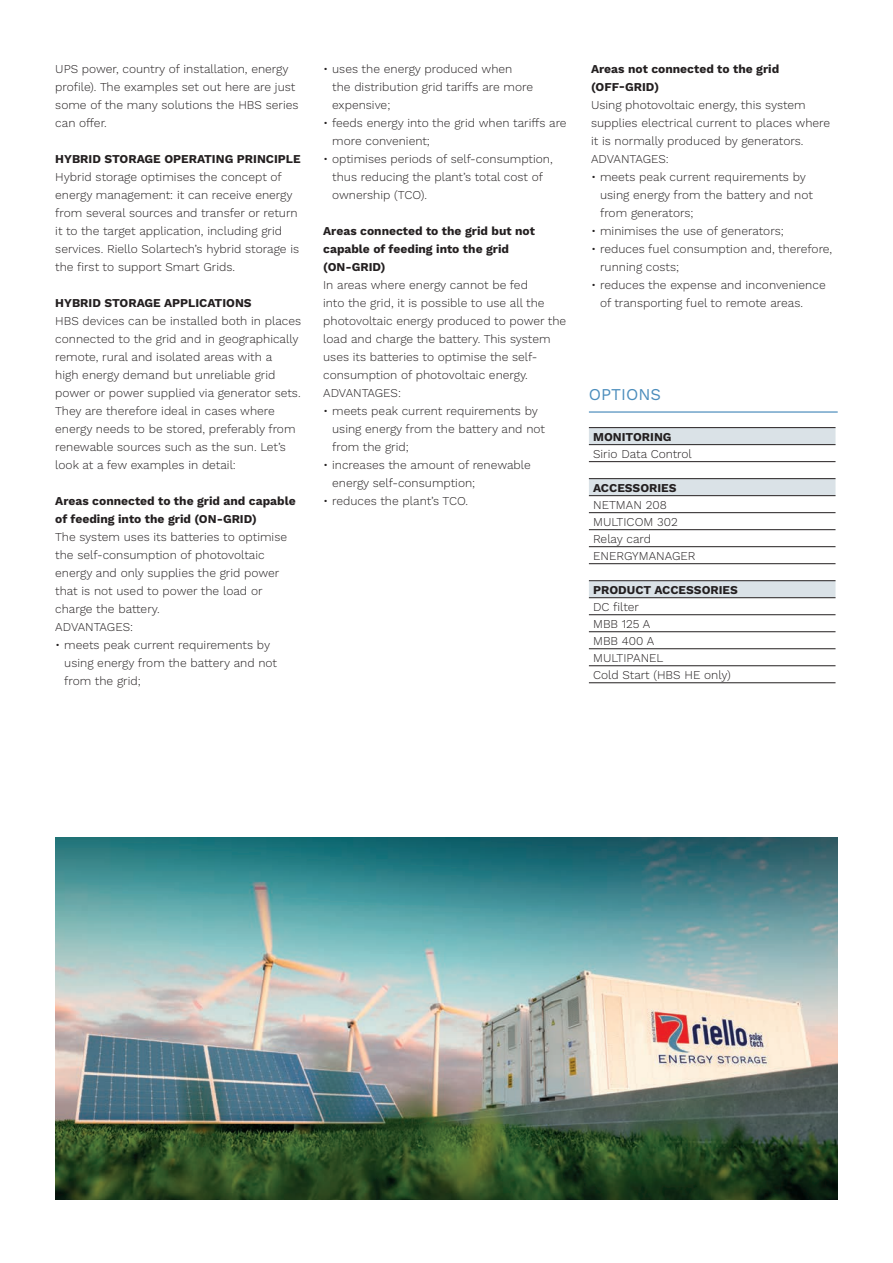
<style>
.page{position:relative;width:893px;height:1263px;background:#fff}
.page>*{position:absolute;margin:0;border:0;box-sizing:border-box;transform-origin:0 0}
.t1{font:16.5px "Work Sans";color:#4c8dbc}
.t2{font:300 12px/18px "Work Sans";color:#231f20}
.t3{font:700 12px/18px "Work Sans";color:#231f20}
</style>
<div class="page">
<img style="left:55px;top:838px;width:783px;height:361px">
<hr style="left:589px;top:411px;width:249px;height:2px;background:#4c8dbc">
<div style="left:589px;top:428px;width:246px;height:16px;background:#dae2e7"></div>
<svg style="left:589px;top:445px;width:246px;height:222px"></svg>
<hr style="left:589px;top:427px;width:246px;height:1px;background:#231f20">
<hr style="left:589px;top:444px;width:246px;height:1px;background:#231f20">
<hr style="left:589px;top:461px;width:246px;height:1px;background:#231f20">
<hr style="left:589px;top:478px;width:246px;height:1px;background:#231f20">
<hr style="left:589px;top:495px;width:246px;height:1px;background:#231f20">
<hr style="left:589px;top:512px;width:246px;height:1px;background:#231f20">
<hr style="left:589px;top:529px;width:246px;height:1px;background:#231f20">
<hr style="left:589px;top:546px;width:246px;height:1px;background:#231f20">
<hr style="left:589px;top:563px;width:246px;height:1px;background:#231f20">
<hr style="left:589px;top:580px;width:246px;height:1px;background:#231f20">
<hr style="left:589px;top:597px;width:246px;height:1px;background:#231f20">
<hr style="left:589px;top:614px;width:246px;height:1px;background:#231f20">
<hr style="left:589px;top:631px;width:246px;height:1px;background:#231f20">
<hr style="left:589px;top:648px;width:246px;height:1px;background:#231f20">
<hr style="left:589px;top:665px;width:246px;height:1px;background:#231f20">
<hr style="left:589px;top:682px;width:246px;height:1px;background:#231f20">
<p class="t2" style="left:55px;top:60px;width:245px">UPS power, country of installation, energy profile). The examples set out here are just some of the many solutions the HBS series can offer.</p>
<p class="t3" style="left:55px;top:150px;width:247px">HYBRID STORAGE OPERATING PRINCIPLE</p>
<p class="t2" style="left:55px;top:168px;width:245px">Hybrid storage optimises the concept of energy management: it can receive energy from several sources and transfer or return it to the target application, including grid services. Riello Solartech’s hybrid storage is the first to support Smart Grids.</p>
<p class="t3" style="left:55px;top:294px;width:198px">HYBRID STORAGE APPLICATIONS</p>
<p class="t2" style="left:55px;top:312px;width:247px">HBS devices can be installed both in places connected to the grid and in geographically remote, rural and isolated areas with a<br>high energy demand but unreliable grid power or power supplied via generator sets.<br>They are therefore ideal in cases where energy needs to be stored, preferably from renewable sources such as the sun. Let’s look at a few examples in detail:</p>
<p class="t3" style="left:55px;top:492px;width:242px">Areas connected to the grid and capable of feeding into the grid (ON-GRID)</p>
<p class="t2" style="left:55px;top:528px;width:233px">The system uses its batteries to optimise the self-consumption of photovoltaic energy and only supplies the grid power that is not used to power the load or charge the battery.<br>ADVANTAGES:</p>
<p class="t2" style="left:64px;top:636px;width:214px;text-indent:-9px">• meets peak current requirements by using energy from the battery and not from the grid;</p>
<p class="t2" style="left:332px;top:60px;width:202px;text-indent:-9px">• uses the energy produced when the distribution grid tariffs are more expensive;</p>
<p class="t2" style="left:332px;top:114px;width:236px;text-indent:-9px">• feeds energy into the grid when tariffs are more convenient;</p>
<p class="t2" style="left:332px;top:150px;width:222px;text-indent:-9px">• optimises periods of self-consumption, thus reducing the plant’s total cost of ownership (TCO).</p>
<p class="t3" style="left:323px;top:222px;width:213px">Areas connected to the grid but not capable of feeding into the grid (ON-GRID)</p>
<p class="t2" style="left:323px;top:276px;width:245px">In areas where energy cannot be fed<br>into the grid, it is possible to use all the photovoltaic energy produced to power the load and charge the battery. This system uses its batteries to optimise the self&shy;consumption of photovoltaic energy.<br>ADVANTAGES:</p>
<p class="t2" style="left:332px;top:402px;width:214px;text-indent:-9px">• meets peak current requirements by using energy from the battery and not from the grid;</p>
<p class="t2" style="left:332px;top:456px;width:200px;text-indent:-9px">• increases the amount of renewable energy self-consumption;</p>
<p class="t2" style="left:323px;top:492px;width:146px">• reduces the plant’s TCO.</p>
<p class="t3" style="left:591px;top:60px;width:190px">Areas not connected to the grid (OFF-GRID)</p>
<p class="t2" style="left:591px;top:96px;width:241px">Using photovoltaic energy, this system supplies electrical current to places where it is normally produced by generators.<br>ADVANTAGES:</p>
<p class="t2" style="left:600px;top:168px;width:214px;text-indent:-9px">• meets peak current requirements by using energy from the battery and not from generators;</p>
<p class="t2" style="left:591px;top:222px;width:194px">• minimises the use of generators;</p>
<p class="t2" style="left:600px;top:240px;width:234px;text-indent:-9px">• reduces fuel consumption and, therefore, running costs;</p>
<p class="t2" style="left:600px;top:276px;width:227px;text-indent:-9px">• reduces the expense and inconvenience of transporting fuel to remote areas.</p>
<h1 class="t1" style="left:589px;top:384px;width:74px">OPTIONS</h1>
<p class="t3" style="left:593px;top:428px;width:80px">MONITORING</p>
<p class="t2" style="left:593px;top:445px;width:100px">Sirio Data Control</p>
<p class="t3" style="left:593px;top:479px;width:85px">ACCESSORIES</p>
<p class="t2" style="left:593px;top:497px;width:104px;line-height:17px">NETMAN 208<br>MULTICOM 302<br>Relay card<br>ENERGYMANAGER</p>
<p class="t3" style="left:593px;top:581px;width:146px">PRODUCT ACCESSORIES</p>
<p class="t2" style="left:593px;top:599px;width:139px;line-height:17px">DC filter<br>MBB 125 A<br>MBB 400 A<br>MULTIPANEL<br>Cold Start (HBS HE only)</p>
</div>
